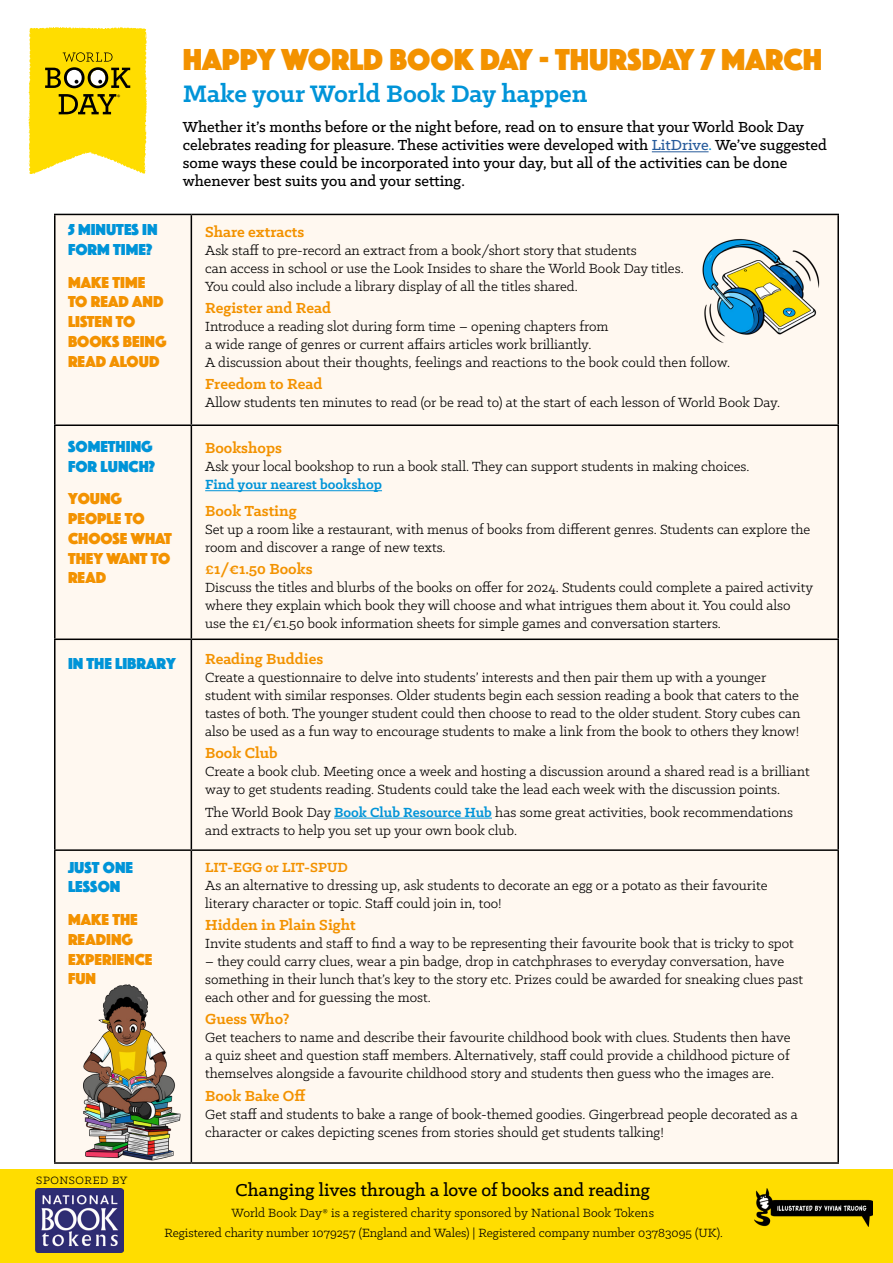
<style>
.page{position:relative;width:893px;height:1263px;background:#fff}
.page>*{position:absolute;margin:0;border:0;box-sizing:border-box;transform-origin:0 0}
.t1{font:31.5px "Phosphate Solid";color:#f39200}
.t2{font:700 27px "Klinic Slab";color:#0094d8}
.t3{font:500 19.5px "Klinic Slab";color:#000}
.t4{font:500 16.5px/18px "Klinic Slab";color:#000}
.t5{font:700 16.5px "Klinic Slab";color:#f39200}
.t6{font:16.5px/19.8px "Phosphate Solid";color:#f39200}
.t7{font:16.5px/19.8px "Phosphate Solid";color:#0094d8}
.t8{font:15px/18px "Klinic Slab";color:#000}
.t9{font:700 15px "Klinic Slab";color:#0094d8}
.t10{font:700 15px "Klinic Slab";color:#f39200}
.t11{font:13.5px/20.2px "Klinic Slab";color:#000;text-align:center}
.t12{font:12px "Klinic Slab";letter-spacing:.05em;color:#000}
.t13{font:700 7.35px "Klinic Slab";color:#000}
.s1{color:#275b9b}
.s2{color:#0094d8}
.s3{font-weight:700;color:#0094d8}
</style>
<div class="page">
<hr style="left:652px;top:151px;width:57px;height:1px;background:#275b9b">
<div style="left:56px;top:215px;width:781px;height:947px;background:#fff8f0"></div>
<hr style="left:54px;top:214px;width:137px;height:1px;background:#000">
<hr style="left:54px;top:215px;width:2px;height:209px;background:#000">
<hr style="left:191px;top:214px;width:648px;height:1px;background:#000">
<hr style="left:191px;top:215px;width:1px;height:209px;background:#000">
<hr style="left:837px;top:215px;width:2px;height:209px;background:#000">
<hr style="left:54px;top:424px;width:137px;height:2px;background:#000">
<hr style="left:54px;top:426px;width:2px;height:212px;background:#000">
<hr style="left:191px;top:424px;width:648px;height:2px;background:#000">
<hr style="left:191px;top:426px;width:1px;height:212px;background:#000">
<hr style="left:837px;top:426px;width:2px;height:212px;background:#000">
<hr style="left:54px;top:638px;width:137px;height:2px;background:#000">
<hr style="left:54px;top:640px;width:2px;height:209px;background:#000">
<hr style="left:191px;top:638px;width:648px;height:2px;background:#000">
<hr style="left:191px;top:640px;width:1px;height:209px;background:#000">
<hr style="left:837px;top:640px;width:2px;height:209px;background:#000">
<hr style="left:54px;top:849px;width:137px;height:2px;background:#000">
<hr style="left:54px;top:851px;width:2px;height:311px;background:#000">
<hr style="left:191px;top:849px;width:648px;height:2px;background:#000">
<hr style="left:191px;top:851px;width:1px;height:311px;background:#000">
<hr style="left:837px;top:851px;width:2px;height:311px;background:#000">
<hr style="left:191px;top:1162px;width:648px;height:2px;background:#000">
<hr style="left:205px;top:490px;width:177px;height:1px;background:#0094d8">
<hr style="left:334px;top:818px;width:158px;height:1px;background:#0094d8">
<img style="left:687px;top:213px;width:148px;height:158px">
<img style="left:54px;top:951px;width:189px;height:213px">
<div style="left:0;top:1169px;width:893px;height:94px;background:#fd0"></div>
<img style="left:35px;top:1188px;width:89px;height:64px">
<svg style="left:28px;top:27px;width:119px;height:147px;background:#ecd11f"></svg>
<img style="left:755px;top:1188px;width:117px;height:39px">
<p class="t13" style="left:117px;top:92px;width:5px">®</p>
<p class="t7" style="left:68px;top:219px;width:91px">5 MINUTES IN<br>FORM TIME?</p>
<p class="t6" style="left:68px;top:271px;width:100px">MAKE TIME<br>TO READ AND<br>LISTEN TO<br>BOOKS BEING<br>READ ALOUD</p>
<h1 class="t1" style="left:183px;top:37px;width:641px">HAPPY WORLD BOOK DAY - THURSDAY 7 MARCH</h1>
<h2 class="t2" style="left:183px;top:76px;width:406px">Make your World Book Day happen</h2>
<p class="t4" style="left:183px;top:118px;width:646px">Whether it’s months before or the night before, read on to ensure that your World Book Day celebrates reading for pleasure. These activities were developed with <span class="s1">LitDrive</span><span class="s2">.</span> We’ve suggested some ways these could be incorporated into your day, but all of the activities can be done whenever best suits you and your setting.</p>
<p class="t5" style="left:205px;top:221px;width:101px">Share extracts</p>
<p class="t8" style="left:205px;top:241px;width:480px">Ask staff to pre-record an extract from a book/short story that students<br>can access in school or use the Look Insides to share the World Book Day titles.<br>You could also include a library display of all the titles shared.</p>
<p class="t5" style="left:205px;top:297px;width:127px">Register and Read</p>
<p class="t8" style="left:205px;top:317px;width:527px">Introduce a reading slot during form time – opening chapters from<br>a wide range of genres or current affairs articles work brilliantly.<br>A discussion about their thoughts, feelings and reactions to the book could then follow.</p>
<p class="t5" style="left:205px;top:373px;width:119px">Freedom to Read</p>
<p class="t8" style="left:205px;top:393px;width:577px">Allow students ten minutes to read (or be read to) at the start of each lesson of World Book Day.</p>
<p class="t7" style="left:68px;top:436px;width:89px">SOMETHING<br>FOR LUNCH?</p>
<p class="t6" style="left:68px;top:488px;width:105px">YOUNG<br>PEOPLE TO<br>CHOOSE WHAT<br>THEY WANT TO<br>READ</p>
<p class="t5" style="left:205px;top:437px;width:78px">Bookshops</p>
<p class="t8" style="left:205px;top:457px;width:546px">Ask your local bookshop to run a book stall. They can support students in making choices.</p>
<p class="t9" style="left:205px;top:475px;width:178px">Find your nearest bookshop</p>
<p class="t5" style="left:205px;top:500px;width:93px">Book Tasting</p>
<p class="t8" style="left:205px;top:520px;width:607px">Set up a room like a restaurant, with menus of books from different genres. Students can explore the room and discover a range of new texts.</p>
<p class="t5" style="left:205px;top:558px;width:109px">£1/€1.50 Books</p>
<p class="t8" style="left:205px;top:578px;width:609px">Discuss the titles and blurbs of the books on offer for 2024. Students could complete a paired activity where they explain which book they will choose and what intrigues them about it. You could also use the £1/€1.50 book information sheets for simple games and conversation starters.</p>
<p class="t7" style="left:68px;top:653px;width:109px">IN THE LIBRARY</p>
<p class="t7" style="left:68px;top:856px;width:67px">JUST ONE<br>LESSON</p>
<p class="t6" style="left:68px;top:909px;width:86px">MAKE THE<br>READING<br>EXPERIENCE<br>FUN</p>
<p class="t5" style="left:205px;top:648px;width:120px">Reading Buddies</p>
<p class="t8" style="left:205px;top:668px;width:597px">Create a questionnaire to delve into students’ interests and then pair them up with a younger student with similar responses. Older students begin each session reading a book that caters to the tastes of both. The younger student could then choose to read to the older student. Story cubes can also be used as a fun way to encourage students to make a link from the book to others they know!</p>
<p class="t5" style="left:205px;top:742px;width:74px">Book Club</p>
<p class="t8" style="left:205px;top:762px;width:606px">Create a book club. Meeting once a week and hosting a discussion around a shared read is a brilliant way to get students reading. Students could take the lead each week with the discussion points.</p>
<p class="t8" style="left:205px;top:802px;width:589px">The World Book Day <span class="s3">Book Club Resource Hub</span> has some great activities, book recommendations and extracts to help you set up your own book club.</p>
<p class="t10" style="left:205px;top:857px;width:144px">LIT-EGG or LIT-SPUD</p>
<p class="t8" style="left:205px;top:876px;width:564px">As an alternative to dressing up, ask students to decorate an egg or a potato as their favourite literary character or topic. Staff could join in, too!</p>
<p class="t5" style="left:205px;top:914px;width:152px">Hidden in Plain Sight</p>
<p class="t8" style="left:205px;top:934px;width:590px">Invite students and staff to find a way to be representing their favourite book that is tricky to spot</p>
<p class="t8" style="left:205px;top:952px;width:599px">– they could carry clues, wear a pin badge, drop in catchphrases to everyday conversation, have something in their lunch that’s key to the story etc. Prizes could be awarded for sneaking clues past each other and for guessing the most.</p>
<p class="t5" style="left:205px;top:1008px;width:86px">Guess Who?</p>
<p class="t8" style="left:205px;top:1028px;width:587px;text-align:justify">Get teachers to name and describe their favourite childhood book with clues. Students then have a quiz sheet and question staff members. Alternatively, staff could provide a childhood picture of themselves alongside a favourite childhood story and students then guess who the images are.</p>
<p class="t5" style="left:205px;top:1085px;width:102px">Book Bake Off</p>
<p class="t8" style="left:205px;top:1104px;width:594px">Get staff and students to bake a range of book-themed goodies. Gingerbread people decorated as a character or cakes depicting scenes from stories should get students talking!</p>
<p class="t12" style="left:36px;top:1172px;width:93px">SPONSORED BY</p>
<h3 class="t3" style="left:236px;top:1178px;width:416px">Changing lives through a love of books and reading</h3>
<p class="t11" style="left:164px;top:1202px;width:560px">World Book Day® is a registered charity sponsored by National Book Tokens<br>Registered charity number 1079257 (England and Wales) | Registered company number 03783095 (UK).</p>
</div>
